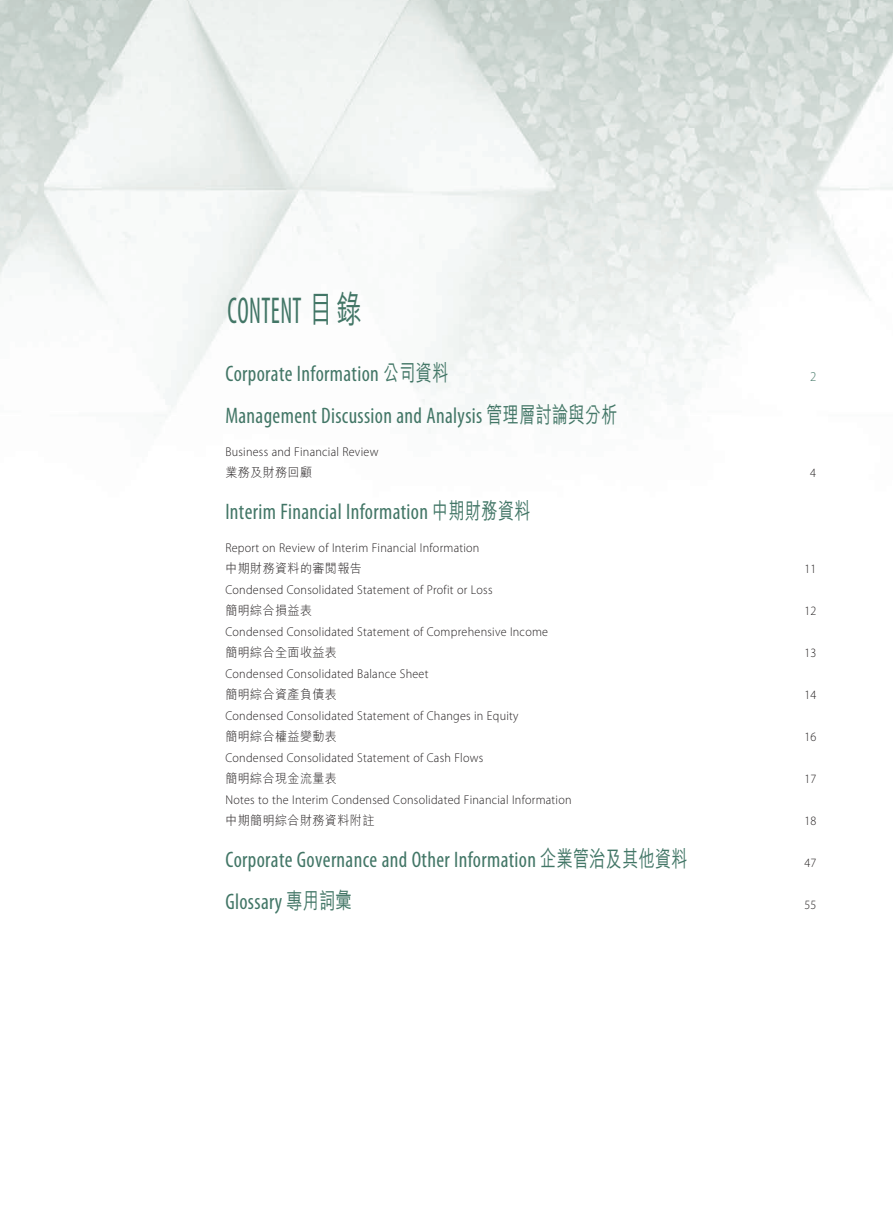
<style>
.page{position:relative;width:893px;height:1212px;background:#fff}
.page>*{position:absolute;margin:0;border:0;box-sizing:border-box;transform-origin:0 0}
.t1{font:condensed 37.5px "Myriad Pro";letter-spacing:.015em;color:#427666;scale:.68 1}
.t2{font:condensed 22.5px "Myriad Pro";letter-spacing:.015em;color:#427666;scale:.95 1}
.t3{font:300 13.5px "Myriad Pro";color:#427666;scale:.95 1}
.t4{font:300 12.75px "Myriad Pro";letter-spacing:.02em;color:#231f20;scale:.95 1}
.t5{font:300 12.75px "M Hei HK";letter-spacing:.03em;color:#231f20;scale:.95 1}
.s1{font-family:"M Hei HK";font-weight:500;font-stretch:normal}
</style>
<div class="page">
<img style="left:0;top:0;width:893px;height:435px">
<p class="t1" style="left:227px;top:288px;width:199px">CONTENT <span class="s1">目錄</span></p>
<p class="t2" style="left:225px;top:360px;width:236px">Corporate Information <span class="s1">公司資料</span></p>
<p class="t3" style="left:810px;top:368px;width:8px">2</p>
<p class="t2" style="left:225px;top:402px;width:414px">Management Discussion and Analysis <span class="s1">管理層討論與分析</span></p>
<p class="t4" style="left:225px;top:444px;width:163px">Business and Financial Review</p>
<p class="t5" style="left:225px;top:464px;width:93px">業務及財務回顧</p>
<p class="t4" style="left:810px;top:465px;width:8px">4</p>
<p class="t2" style="left:225px;top:498px;width:323px">Interim Financial Information <span class="s1">中期財務資料</span></p>
<p class="t4" style="left:225px;top:540px;width:269px">Report on Review of Interim Financial Information</p>
<p class="t5" style="left:225px;top:560px;width:145px">中期財務資料的審閱報告</p>
<p class="t4" style="left:804px;top:561px;width:14px">11</p>
<p class="t4" style="left:225px;top:582px;width:283px">Condensed Consolidated Statement of Profit or Loss</p>
<p class="t5" style="left:225px;top:602px;width:93px">簡明綜合損益表</p>
<p class="t4" style="left:804px;top:603px;width:14px">12</p>
<p class="t4" style="left:225px;top:624px;width:341px">Condensed Consolidated Statement of Comprehensive Income</p>
<p class="t5" style="left:225px;top:644px;width:119px">簡明綜合全面收益表</p>
<p class="t4" style="left:804px;top:645px;width:14px">13</p>
<p class="t4" style="left:225px;top:666px;width:215px">Condensed Consolidated Balance Sheet</p>
<p class="t5" style="left:225px;top:686px;width:119px">簡明綜合資產負債表</p>
<p class="t4" style="left:804px;top:687px;width:14px">14</p>
<p class="t4" style="left:225px;top:708px;width:310px">Condensed Consolidated Statement of Changes in Equity</p>
<p class="t5" style="left:225px;top:728px;width:119px">簡明綜合權益變動表</p>
<p class="t4" style="left:804px;top:729px;width:14px">16</p>
<p class="t4" style="left:225px;top:750px;width:273px">Condensed Consolidated Statement of Cash Flows</p>
<p class="t5" style="left:225px;top:770px;width:119px">簡明綜合現金流量表</p>
<p class="t4" style="left:804px;top:771px;width:14px">17</p>
<p class="t4" style="left:225px;top:792px;width:366px">Notes to the Interim Condensed Consolidated Financial Information</p>
<p class="t5" style="left:225px;top:812px;width:158px">中期簡明綜合財務資料附註</p>
<p class="t4" style="left:804px;top:813px;width:14px">18</p>
<p class="t2" style="left:225px;top:846px;width:488px">Corporate Governance and Other Information <span class="s1">企業管治及其他資料</span></p>
<p class="t4" style="left:804px;top:855px;width:14px">47</p>
<p class="t2" style="left:225px;top:888px;width:135px">Glossary <span class="s1">專用詞彙</span></p>
<p class="t4" style="left:804px;top:897px;width:14px">55</p>
</div>
